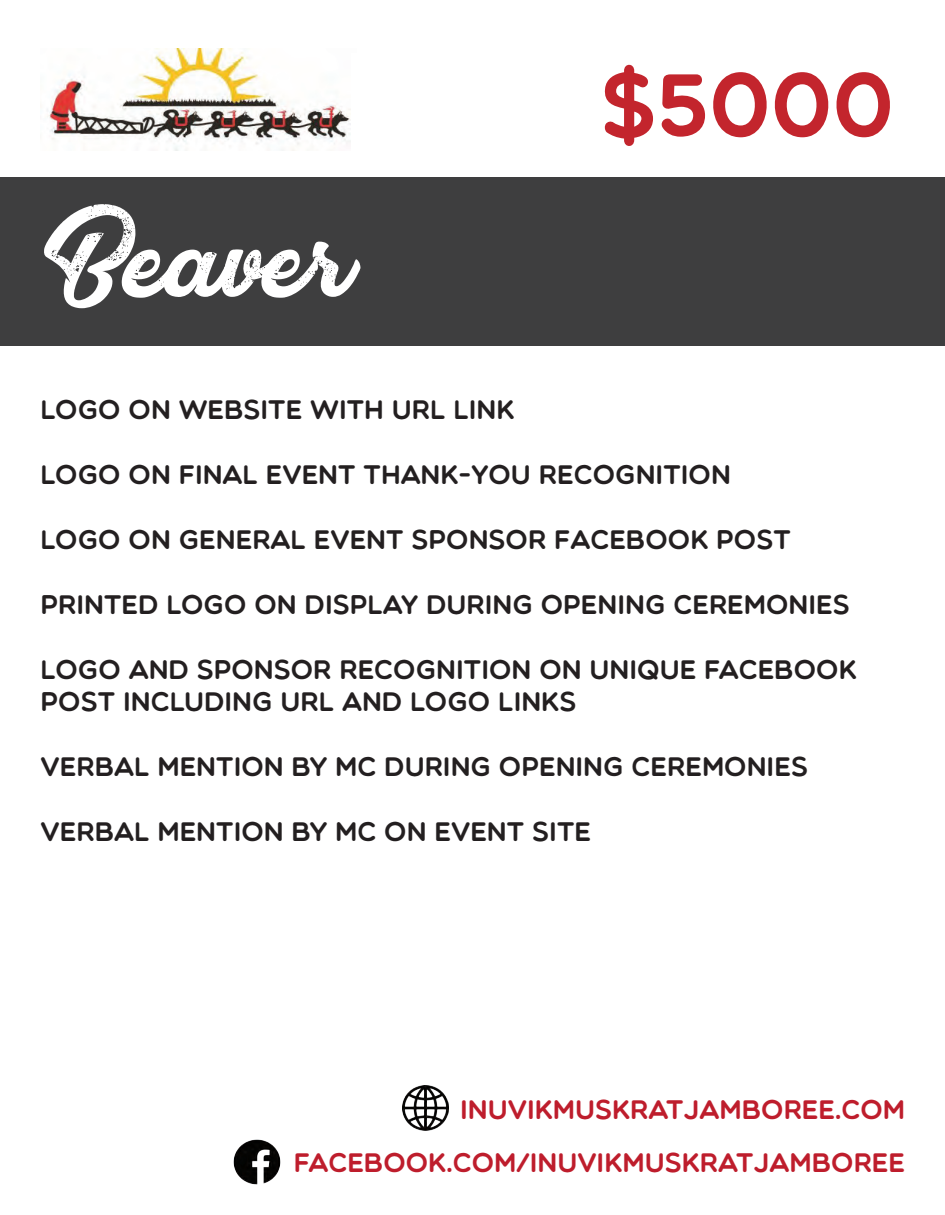
<style>
.page{position:relative;width:945px;height:1215px;background:#fff}
.page>*{position:absolute;margin:0;border:0;box-sizing:border-box;transform-origin:0 0}
.t1{font:150px "Atlantic Bentley";color:#fff}
.t2{font:90px "Multicolore";color:#c3252d}
.t3{font:27px/32.4px "Multicolore";color:#231f20}
.t4{font:27px/52.9px "Multicolore";color:#be1d2c;text-align:right}
</style>
<div class="page">
<div style="left:0;top:177px;width:945px;height:169px;background:#3e3e3f"></div>
<img style="left:402px;top:1086px;width:46px;height:44px">
<img style="left:233px;top:1139px;width:48px;height:46px">
<img style="left:47px;top:48px;width:304px;height:102px">
<h1 class="t1" style="left:41px;top:175px;width:316px">Beaver</h1>
<p class="t3" style="left:41px;top:393px;width:475px">LOGO ON WEBSITE WITH URL LINK</p>
<h2 class="t2" style="left:601px;top:51px;width:294px">$5000</h2>
<p class="t3" style="left:41px;top:458px;width:692px">LOGO ON FINAL EVENT THANK-YOU RECOGNITION</p>
<p class="t3" style="left:41px;top:522px;width:752px">LOGO ON GENERAL EVENT SPONSOR FACEBOOK POST</p>
<p class="t3" style="left:41px;top:587px;width:811px">PRINTED LOGO ON DISPLAY DURING OPENING CEREMONIES</p>
<p class="t3" style="left:41px;top:652px;width:818px">LOGO AND SPONSOR RECOGNITION ON UNIQUE FACEBOOK<br>POST INCLUDING URL AND LOGO LINKS</p>
<p class="t3" style="left:41px;top:749px;width:769px">VERBAL MENTION BY MC DURING OPENING CEREMONIES</p>
<p class="t3" style="left:41px;top:814px;width:552px">VERBAL MENTION BY MC ON EVENT SITE</p>
<p class="t4" style="left:294px;top:1082px;width:613px">INUVIKMUSKRATJAMBOREE.COM<br>FACEBOOK.COM/INUVIKMUSKRATJAMBOREE</p>
</div>
